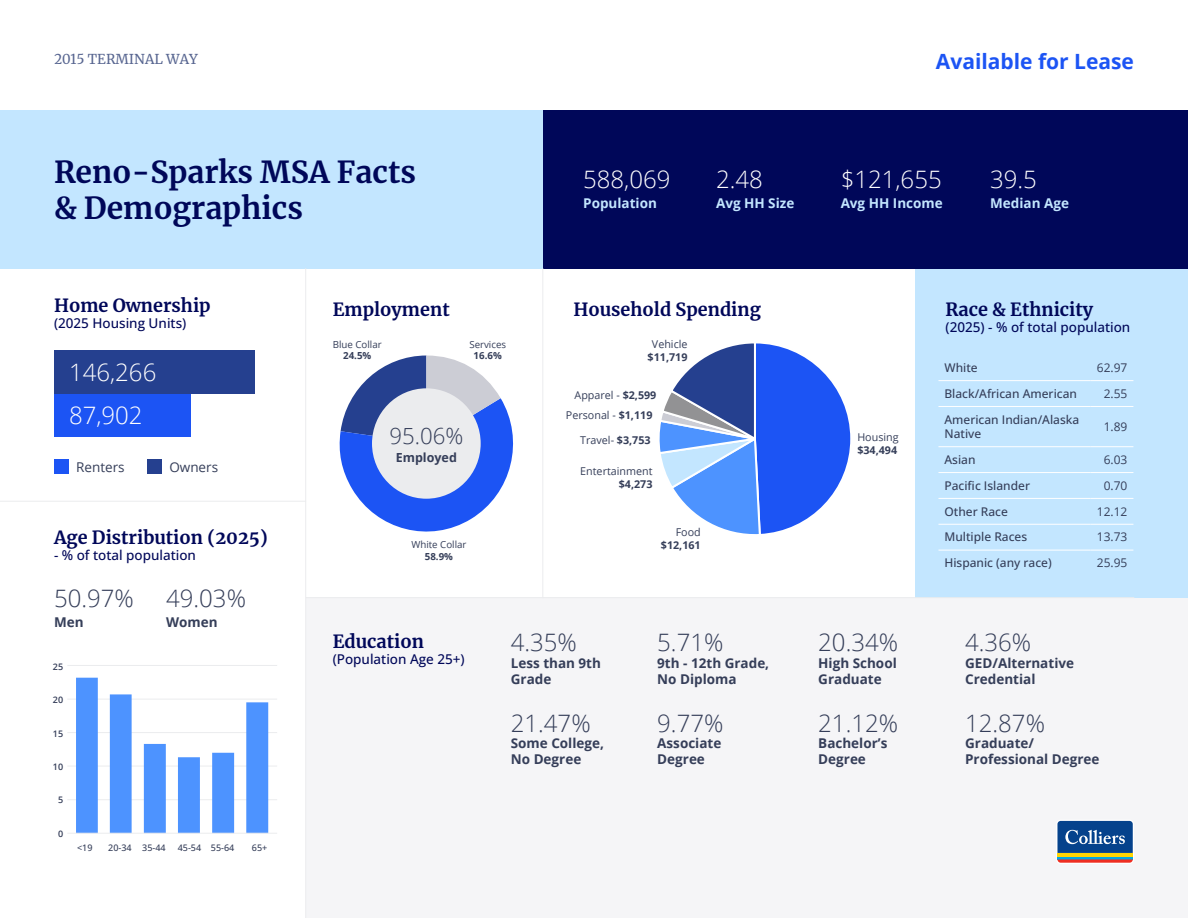
<style>
.page{position:relative;width:1188px;height:918px;background:#fff}
.page>*{position:absolute;margin:0;border:0;box-sizing:border-box;transform-origin:0 0}
.t1{font:700 30px/36px "Merriweather";color:#000759}
.t2{font:300 24px "Open Sans";color:#353e59}
.t3{font:300 24px "Open Sans";color:#fff}
.t4{font:300 22.2px "Open Sans";color:#353e59}
.t5{font:700 21px "Open Sans";color:#1c54f4}
.t6{font:700 18px "Merriweather";color:#000759}
.t7{font:700 13.5px/16.2px "Open Sans";color:#353e59}
.t8{font:500 13.5px "Open Sans";color:#000759}
.t9{font:700 13.5px "Open Sans";color:#c3e6ff}
.t10{font:13.5px "Merriweather";color:#576590}
.t11{font:13.5px "Open Sans";color:#353e59}
.t12{font:700 12.45px "Open Sans";color:#353e59}
.t13{font:500 12px/14.4px "Open Sans";color:#353e59}
.t14{font:12px "Open Sans";color:#353e59}
.t15{font:10.8px "Open Sans";color:#353e59}
.t16{font:700 10.8px "Open Sans";color:#353e59}
.t17{font:9.75px/11.7px "Open Sans";color:#353e59;text-align:center}
.t18{font:700 9.75px "Open Sans";color:#353e59}
.t19{font:500 9px "Open Sans";color:#353e59}
.t20{font:600 9px "Open Sans";color:#353e59}
.s1{font-weight:700}
</style>
<div class="page">
<div style="left:306px;top:597px;width:882px;height:321px;background:#f5f5f7"></div>
<div style="left:0;top:110px;width:543px;height:158px;background:#c3e6ff"></div>
<div style="left:915px;top:268px;width:273px;height:329px;background:#c3e6ff"></div>
<div style="left:543px;top:110px;width:645px;height:158px;background:#000759"></div>
<div style="left:54px;top:394px;width:137px;height:43px;background:#1c54f4"></div>
<div style="left:54px;top:351px;width:201px;height:43px;background:#25408f"></div>
<div style="left:54px;top:460px;width:15px;height:14px;background:#1c54f4"></div>
<div style="left:147px;top:460px;width:15px;height:14px;background:#25408f"></div>
<hr style="left:938px;top:380px;width:152px;height:1px;background:#fff">
<hr style="left:1090px;top:380px;width:43px;height:1px;background:#fff">
<hr style="left:938px;top:406px;width:152px;height:1px;background:#fff">
<hr style="left:1090px;top:406px;width:43px;height:1px;background:#fff">
<hr style="left:938px;top:446px;width:152px;height:1px;background:#fff">
<hr style="left:1090px;top:446px;width:43px;height:1px;background:#fff">
<hr style="left:938px;top:472px;width:152px;height:1px;background:#fff">
<hr style="left:1090px;top:472px;width:43px;height:1px;background:#fff">
<hr style="left:938px;top:498px;width:152px;height:1px;background:#fff">
<hr style="left:1090px;top:498px;width:43px;height:1px;background:#fff">
<hr style="left:938px;top:524px;width:152px;height:1px;background:#fff">
<hr style="left:1090px;top:524px;width:43px;height:1px;background:#fff">
<hr style="left:938px;top:550px;width:152px;height:1px;background:#fff">
<hr style="left:1090px;top:550px;width:43px;height:1px;background:#fff">
<hr style="left:0;top:501px;width:306px;height:1px;background:#ebecee">
<hr style="left:306px;top:597px;width:828px;height:1px;background:#ebecee">
<hr style="left:305px;top:268px;width:1px;height:650px;background:#ebecee">
<hr style="left:542px;top:268px;width:1px;height:330px;background:#ebecee">
<svg style="left:659px;top:343px;width:192px;height:192px"></svg>
<svg style="left:1056px;top:820px;width:78px;height:44px"></svg>
<hr style="left:1057px;top:856px;width:76px;height:3px;background:#00a8e4">
<hr style="left:1057px;top:853px;width:76px;height:3px;background:#fed503">
<svg style="left:1057px;top:859px;width:76px;height:4px"></svg>
<svg style="left:1057px;top:821px;width:76px;height:32px;background:#225899"></svg>
<svg style="left:339px;top:356px;width:175px;height:176px"></svg>
<div style="left:372px;top:388px;width:109px;height:111px;background:#ebecee;border-radius:50%"></div>
<hr style="left:67px;top:799px;width:210px;height:1px;background:#ebecee">
<hr style="left:67px;top:766px;width:210px;height:1px;background:#ebecee">
<hr style="left:67px;top:732px;width:210px;height:1px;background:#ebecee">
<hr style="left:67px;top:699px;width:210px;height:1px;background:#ebecee">
<hr style="left:67px;top:665px;width:210px;height:1px;background:#ebecee">
<svg style="left:76px;top:678px;width:192px;height:155px"></svg>
<hr style="left:67px;top:833px;width:210px;height:1px;background:#ebecee">
<p class="t10" style="left:54px;top:50px;width:145px">2015 TERMINAL WAY</p>
<p class="t5" style="left:936px;top:47px;width:200px">Available for Lease</p>
<p class="t1" style="left:54px;top:153px;width:363px">Reno-Sparks MSA Facts &amp; Demographics</p>
<p class="t3" style="left:583px;top:163px;width:89px">588,069</p>
<p class="t9" style="left:583px;top:193px;width:75px">Population</p>
<p class="t3" style="left:716px;top:163px;width:48px">2.48</p>
<p class="t9" style="left:716px;top:193px;width:80px">Avg HH Size</p>
<p class="t3" style="left:841px;top:163px;width:103px">$121,655</p>
<p class="t9" style="left:841px;top:193px;width:104px">Avg HH Income</p>
<p class="t3" style="left:990px;top:163px;width:48px">39.5</p>
<p class="t9" style="left:990px;top:193px;width:80px">Median Age</p>
<p class="t6" style="left:54px;top:293px;width:158px">Home Ownership</p>
<p class="t8" style="left:54px;top:314px;width:134px">(2025 Housing Units)</p>
<p class="t3" style="left:69px;top:356px;width:89px">146,266</p>
<p class="t3" style="left:69px;top:399px;width:75px">87,902</p>
<p class="t11" style="left:76px;top:458px;width:50px">Renters</p>
<p class="t11" style="left:169px;top:458px;width:50px">Owners</p>
<p class="t6" style="left:54px;top:525px;width:215px">Age Distribution (2025)</p>
<p class="t8" style="left:54px;top:546px;width:144px">- % of total population</p>
<p class="t2" style="left:54px;top:582px;width:81px">50.97%</p>
<p class="t7" style="left:54px;top:614px;width:31px">Men</p>
<p class="t20" style="left:53px;top:660px;width:12px">25</p>
<p class="t20" style="left:53px;top:694px;width:12px">20</p>
<p class="t20" style="left:53px;top:727px;width:12px">15</p>
<p class="t20" style="left:53px;top:761px;width:12px">10</p>
<p class="t20" style="left:58px;top:794px;width:7px">5</p>
<p class="t20" style="left:58px;top:828px;width:7px">0</p>
<p class="t2" style="left:166px;top:582px;width:81px">49.03%</p>
<p class="t7" style="left:166px;top:614px;width:53px">Women</p>
<p class="t19" style="left:77px;top:841px;width:17px">&lt;19</p>
<p class="t19" style="left:108px;top:841px;width:25px">20-34</p>
<p class="t19" style="left:142px;top:841px;width:25px">35-44</p>
<p class="t19" style="left:178px;top:841px;width:25px">45-54</p>
<p class="t19" style="left:211px;top:841px;width:25px">55-64</p>
<p class="t19" style="left:252px;top:841px;width:17px">65+</p>
<p class="t6" style="left:333px;top:297px;width:118px">Employment</p>
<p class="t6" style="left:573px;top:297px;width:189px">Household Spending</p>
<p class="t17" style="left:333px;top:338px;width:50px">Blue Collar<br><span class="s1">24.5%</span></p>
<p class="t17" style="left:469px;top:338px;width:38px">Services</p>
<p class="t18" style="left:474px;top:349px;width:30px">16.6%</p>
<p class="t4" style="left:389px;top:420px;width:75px">95.06%</p>
<p class="t12" style="left:396px;top:448px;width:63px">Employed</p>
<p class="t17" style="left:411px;top:538px;width:57px">White Collar<br><span class="s1">58.9%</span></p>
<p class="t15" style="left:652px;top:337px;width:37px">Vehicle</p>
<p class="t16" style="left:648px;top:350px;width:41px">$11,719</p>
<p class="t15" style="left:575px;top:387px;width:83px">Apparel - <span class="s1">$2,599</span></p>
<p class="t15" style="left:566px;top:407px;width:88px">Personal - <span class="s1">$1,119</span></p>
<p class="t15" style="left:580px;top:432px;width:72px">Travel- <span class="s1">$3,753</span></p>
<p class="t15" style="left:580px;top:463px;width:74px">Entertainment</p>
<p class="t16" style="left:619px;top:476px;width:35px">$4,273</p>
<p class="t15" style="left:676px;top:525px;width:27px">Food</p>
<p class="t16" style="left:661px;top:537px;width:41px">$12,161</p>
<p class="t6" style="left:333px;top:629px;width:93px">Education</p>
<p class="t8" style="left:333px;top:650px;width:133px">(Population Age 25+)</p>
<p class="t2" style="left:511px;top:626px;width:68px">4.35%</p>
<p class="t7" style="left:511px;top:654px;width:92px">Less than 9th<br>Grade</p>
<p class="t2" style="left:511px;top:706px;width:81px">21.47%</p>
<p class="t7" style="left:511px;top:734px;width:95px">Some College,<br>No Degree</p>
<p class="t2" style="left:657px;top:626px;width:68px">5.71%</p>
<p class="t7" style="left:657px;top:654px;width:113px">9th - 12th Grade,<br>No Diploma</p>
<p class="t2" style="left:657px;top:706px;width:68px">9.77%</p>
<p class="t7" style="left:657px;top:734px;width:66px">Associate<br>Degree</p>
<p class="t15" style="left:857px;top:430px;width:43px">Housing</p>
<p class="t16" style="left:857px;top:443px;width:41px">$34,494</p>
<p class="t2" style="left:818px;top:626px;width:81px">20.34%</p>
<p class="t7" style="left:818px;top:654px;width:80px">High School<br>Graduate</p>
<p class="t2" style="left:818px;top:706px;width:81px">21.12%</p>
<p class="t7" style="left:818px;top:734px;width:71px">Bachelor’s<br>Degree</p>
<p class="t6" style="left:946px;top:297px;width:149px">Race &amp; Ethnicity</p>
<p class="t8" style="left:946px;top:318px;width:186px">(2025) - % of total population</p>
<p class="t13" style="left:944px;top:360px;width:35px">White</p>
<p class="t14" style="left:1097px;top:359px;width:32px">62.97</p>
<p class="t13" style="left:944px;top:386px;width:134px">Black/African American</p>
<p class="t14" style="left:1104px;top:385px;width:25px">2.55</p>
<p class="t13" style="left:944px;top:412px;width:136px">American Indian/Alaska<br>Native</p>
<p class="t14" style="left:1104px;top:418px;width:25px">1.89</p>
<p class="t13" style="left:944px;top:452px;width:33px">Asian</p>
<p class="t14" style="left:1104px;top:451px;width:25px">6.03</p>
<p class="t13" style="left:944px;top:478px;width:87px">Pacific Islander</p>
<p class="t14" style="left:1104px;top:477px;width:25px">0.70</p>
<p class="t13" style="left:944px;top:504px;width:65px">Other Race</p>
<p class="t14" style="left:1097px;top:503px;width:32px">12.12</p>
<p class="t13" style="left:944px;top:530px;width:84px">Multiple Races</p>
<p class="t14" style="left:1097px;top:529px;width:32px">13.73</p>
<p class="t13" style="left:944px;top:555px;width:109px">Hispanic (any race)</p>
<p class="t14" style="left:1097px;top:555px;width:32px">25.95</p>
<p class="t2" style="left:965px;top:626px;width:68px">4.36%</p>
<p class="t7" style="left:965px;top:654px;width:110px">GED/Alternative<br>Credential</p>
<p class="t2" style="left:965px;top:706px;width:81px">12.87%</p>
<p class="t7" style="left:965px;top:734px;width:136px">Graduate/<br>Professional Degree</p>
</div>
